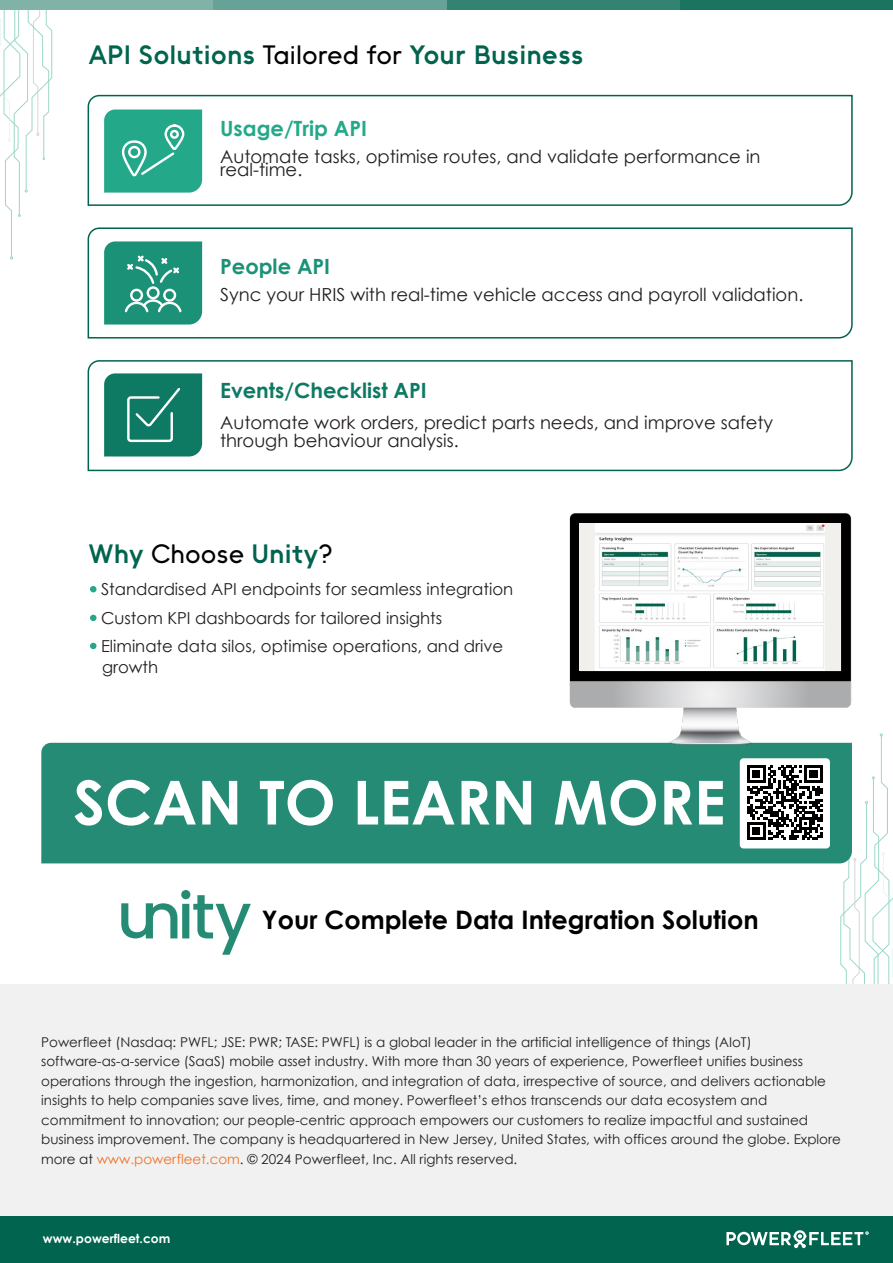
<style>
.page{position:relative;width:893px;height:1263px;background:#fff}
.page>*{position:absolute;margin:0;border:0;box-sizing:border-box;transform-origin:0 0}
.t1{font:700 60.75px "Century Gothic";color:#fff}
.t2{font:700 27px "II Vorkurs";color:#00644e}
.t3{font:700 25.5px "Century Gothic";color:#000}
.t4{font:700 21px "Century Gothic";color:#0f7a63}
.t5{font:700 21px "Century Gothic";color:#23a98a}
.t6{font:700 21px "Century Gothic";color:#1b9277}
.t7{font:18px/13.5px "Century Gothic";color:#231f20}
.t8{font:16.5px "Century Gothic";color:#231f20}
.t9{font:13.5px/19.5px "Century Gothic";color:#231f20}
.t10{font:700 12.45px "Century Gothic";color:#fff}
.s1{font-weight:500;color:#000}
.s2{color:#f37224}
</style>
<div class="page">
<svg style="left:840px;top:733px;width:53px;height:251px"></svg>
<div style="left:0;top:1216px;width:893px;height:47px;background:#00644e"></div>
<div style="left:0;top:984px;width:893px;height:232px;background:#f1f1f2"></div>
<div style="left:41px;top:743px;width:811px;height:120px;background:#258b74"></div>
<div style="left:740px;top:758px;width:90px;height:90px;background:#fff;border-radius:4px"></div>
<svg style="left:747px;top:765px;width:75px;height:75px"></svg>
<div style="left:90px;top:586px;width:7px;height:6px;background:#23a98a;border-radius:50%"></div>
<div style="left:90px;top:615px;width:7px;height:6px;background:#23a98a;border-radius:50%"></div>
<div style="left:90px;top:643px;width:7px;height:6px;background:#23a98a;border-radius:50%"></div>
<svg style="left:87px;top:94px;width:766px;height:112px"></svg>
<svg style="left:87px;top:227px;width:766px;height:112px"></svg>
<svg style="left:87px;top:360px;width:766px;height:112px"></svg>
<svg style="left:104px;top:241px;width:98px;height:84px;background:#329d85"></svg>
<svg style="left:104px;top:110px;width:98px;height:83px;background:#35b094"></svg>
<svg style="left:104px;top:373px;width:98px;height:83px;background:#21846e"></svg>
<img style="left:563px;top:513px;width:298px;height:238px">
<img style="left:590px;top:523px;width:236px;height:148px">
<div style="left:580px;top:523px;width:10px;height:148px;background:#f2f0ed"></div>
<div style="left:826px;top:523px;width:15px;height:148px;background:#f2f0ed"></div>
<svg style="left:121px;top:890px;width:130px;height:65px"></svg>
<div style="left:0;top:0;width:213px;height:10px;background:#80b2a7"></div>
<div style="left:446px;top:0;width:234px;height:10px;background:#338371"></div>
<div style="left:680px;top:0;width:213px;height:10px;background:#1a7460"></div>
<div style="left:213px;top:0;width:233px;height:10px;background:#66a295"></div>
<svg style="left:0;top:10px;width:53px;height:249px"></svg>
<svg style="left:726px;top:1230px;width:142px;height:18px"></svg>
<h2 class="t2" style="left:88px;top:39px;width:497px">API Solutions <span class="s1">Tailored for</span> Your Business</h2>
<h3 class="t5" style="left:220px;top:112px;width:149px">Usage/Trip API</h3>
<h3 class="t7" style="left:220px;top:149px;width:542px">Automate tasks, optimise routes, and validate performance in real-time.</h3>
<h3 class="t6" style="left:220px;top:250px;width:112px">People API</h3>
<h3 class="t7" style="left:220px;top:287px;width:585px">Sync your HRIS with real-time vehicle access and payroll validation.</h3>
<h3 class="t4" style="left:220px;top:374px;width:208px">Events/Checklist API</h3>
<h3 class="t7" style="left:220px;top:413px;width:555px;line-height:18px">Automate work orders, predict parts needs, and improve safety through behaviour analysis.</h3>
<h2 class="t2" style="left:88px;top:538px;width:246px">Why <span class="s1">Choose</span> Unity<span class="s1">?</span></h2>
<p class="t8" style="left:88px;top:578px;width:426px">• Standardised API endpoints for seamless integration</p>
<p class="t8" style="left:88px;top:606px;width:355px">• Custom KPI dashboards for tailored insights</p>
<p class="t8" style="left:88px;top:635px;width:416px">• Eliminate data silos, optimise operations, and drive</p>
<p class="t8" style="left:102px;top:656px;width:58px">growth</p>
<h1 class="t1" style="left:73px;top:756px;width:654px">SCAN TO LEARN MORE</h1>
<h3 class="t3" style="left:262px;top:900px;width:498px">Your Complete Data Integration Solution</h3>
<p class="t9" style="left:41px;top:1032px;width:801px">Powerfleet (Nasdaq: PWFL; JSE: PWR; TASE: PWFL) is a global leader in the artificial intelligence of things (AIoT) software-as-a-service (SaaS) mobile asset industry. With more than 30 years of experience, Powerfleet unifies business operations through the ingestion, harmonization, and integration of data, irrespective of source, and delivers actionable insights to help companies save lives, time, and money. Powerfleet’s ethos transcends our data ecosystem and commitment to innovation; our people-centric approach empowers our customers to realize impactful and sustained business improvement. The company is headquartered in New Jersey, United States, with offices around the globe. Explore more at <span class="s2">www.powerfleet.com</span>. © 2024 Powerfleet, Inc. All rights reserved.</p>
<p class="t10" style="left:43px;top:1229px;width:129px">www.powerfleet.com</p>
</div>
